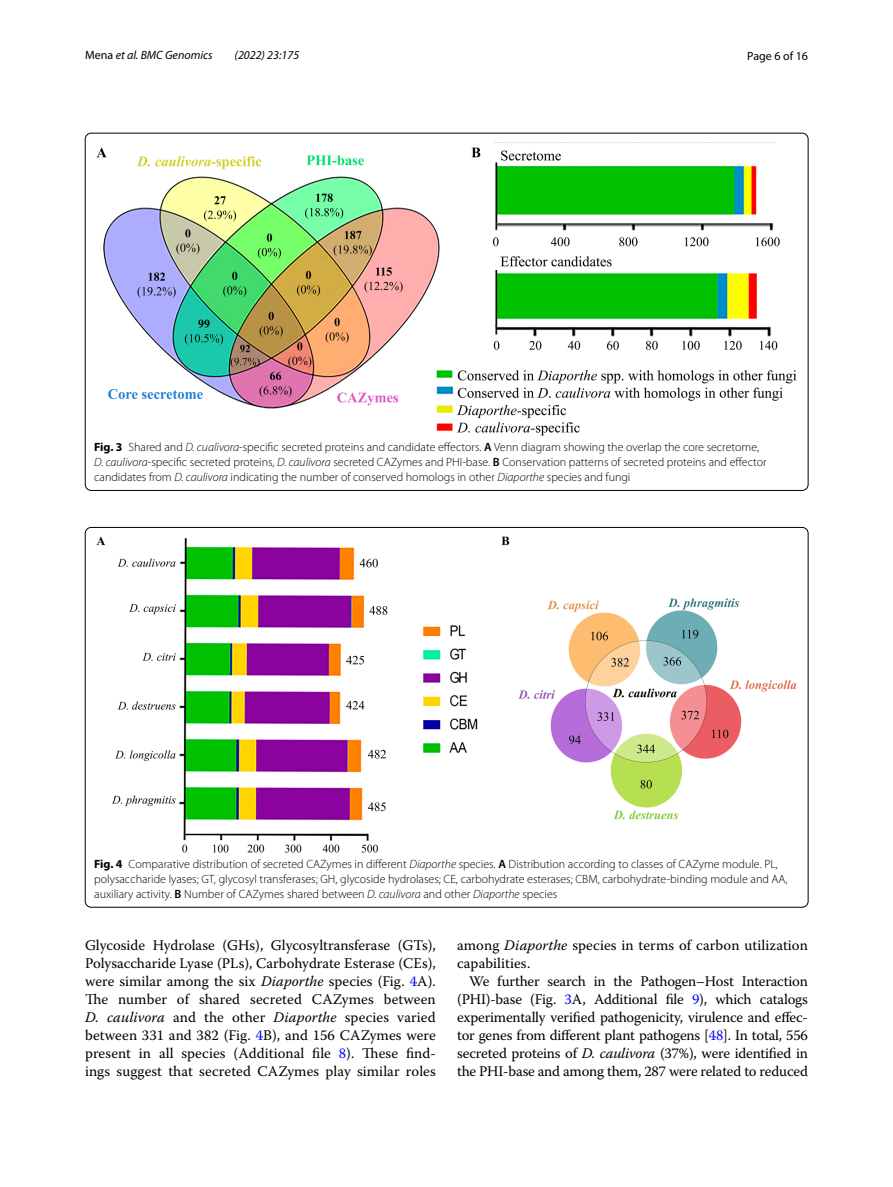
<style>
.page{position:relative;width:893px;height:1187px;background:#fff}
.page>*{position:absolute;margin:0;border:0;box-sizing:border-box;transform-origin:0 0}
.t1{font:14.7px/18px "Warnock Pro";letter-spacing:.005em;color:#000;text-align:justify}
.t2{font:300 12px/15px "Myriad Pro";color:#000}
.t3{font:italic 12px "Myriad Pro";color:#000}
.t4{font:12px "Myriad Pro";color:#000}
.s1{font-style:normal}
.s2{font-weight:700}
.s3{font-style:italic}
.s4{font-weight:600}
.s5{color:#00f}
</style>
<div class="page">
<img style="left:96px;top:142px;width:701px;height:293px">
<img style="left:96px;top:536px;width:701px;height:316px">
<p class="t3" style="left:85px;top:48px;width:129px"><span class="s1">Mena</span> et al. BMC Genomics</p>
<p class="t3" style="left:235px;top:48px;width:66px">(2022) 23:175</p>
<p class="t4" style="left:747px;top:48px;width:62px">Page 6 of 16</p>
<p class="t2" style="left:94px;top:439px;width:674px"><span class="s2">Fig. 3</span> Shared and <span class="s3">D. cualivora</span>-specific secreted proteins and candidate effectors. <span class="s4">A</span> Venn diagram showing the overlap the core secretome,<br><span class="s3">D. caulivora</span>-specific secreted proteins, <span class="s3">D. caulivora</span> secreted CAZymes and PHI-base. <span class="s4">B</span> Conservation patterns of secreted proteins and effector candidates from <span class="s3">D. caulivora</span> indicating the number of conserved homologs in other <span class="s3">Diaporthe</span> species and fungi</p>
<p class="t2" style="left:94px;top:856px;width:695px"><span class="s2">Fig. 4</span> Comparative distribution of secreted CAZymes in different <span class="s3">Diaporthe</span> species. <span class="s4">A</span> Distribution according to classes of CAZyme module. PL, polysaccharide lyases; GT, glycosyl transferases; GH, glycoside hydrolases; CE, carbohydrate esterases; CBM, carbohydrate-binding module and AA, auxiliary activity. <span class="s4">B</span> Number of CAZymes shared between <span class="s3">D. caulivora</span> and other <span class="s3">Diaporthe</span> species</p>
<p class="t1" style="left:85px;top:935px;width:352px">Glycoside Hydrolase (GHs), Glycosyltransferase (GTs), Polysaccharide Lyase (PLs), Carbohydrate Esterase (CEs), were similar among the six <span class="s3">Diaporthe</span> species (Fig. <span class="s5">4</span>A).<br>The number of shared secreted CAZymes between <span class="s3">D. caulivora</span> and the other <span class="s3">Diaporthe</span> species varied between 331 and 382 (Fig. <span class="s5">4</span>B), and 156 CAZymes were present in all species (Additional file <span class="s5">8</span>). These find&shy;ings suggest that secreted CAZymes play similar roles</p>
<p class="t1" style="left:457px;top:935px;width:352px">among <span class="s3">Diaporthe</span> species in terms of carbon utilization capabilities.</p>
<p class="t1" style="left:457px;top:971px;width:352px;text-indent:12px">We further search in the Pathogen–Host Interaction (PHI)-base (Fig. <span class="s5">3</span>A, Additional file <span class="s5">9</span>), which catalogs experimentally verified pathogenicity, virulence and effec&shy;tor genes from different plant pathogens [<span class="s5">48</span>]. In total, 556 secreted proteins of <span class="s3">D. caulivora</span> (37%), were identified in the PHI-base and among them, 287 were related to reduced</p>
</div>
